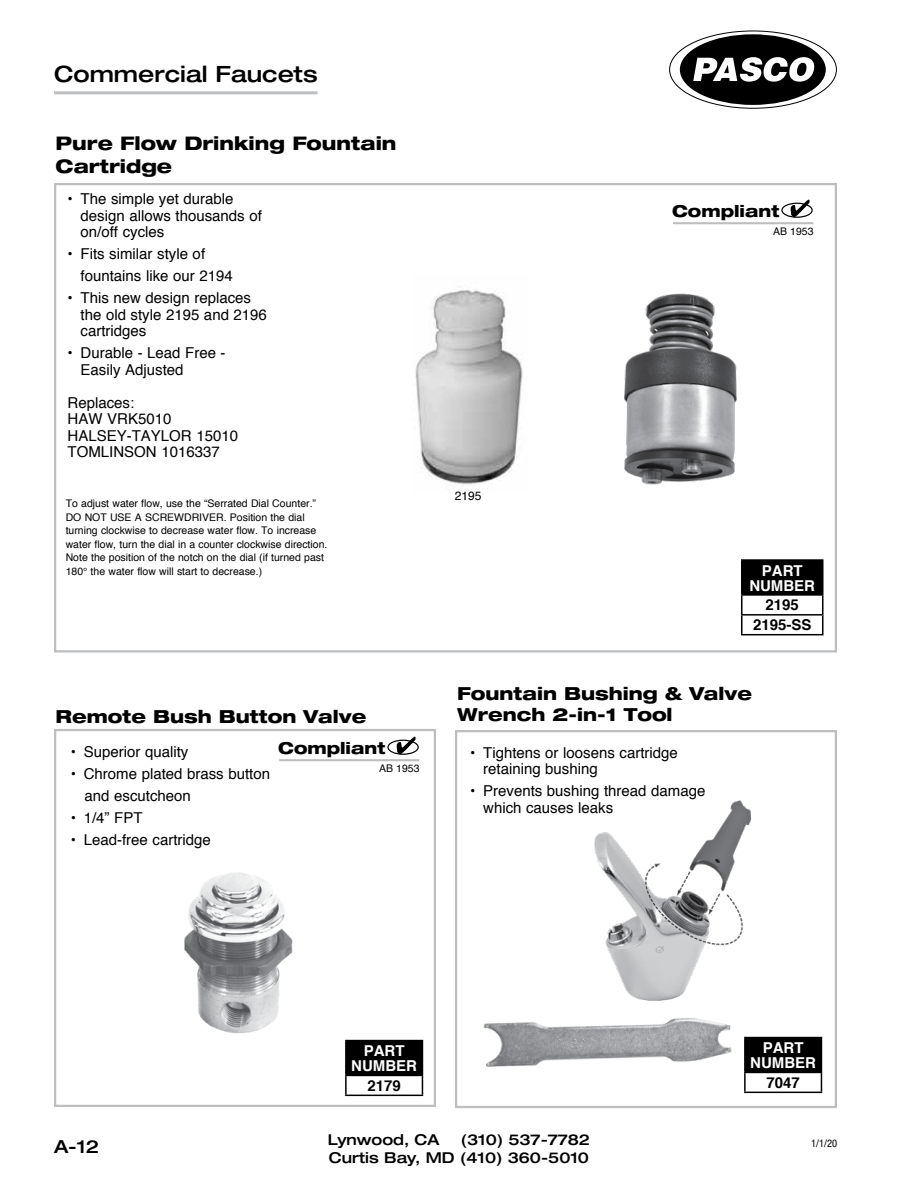
<style>
.page{position:relative;width:918px;height:1188px;background:#fff}
.page>*{position:absolute;margin:0;border:0;box-sizing:border-box;transform-origin:0 0}
.t1{font:500 expanded 22.5px "Helvetica Neue";color:#000}
.t2{font:800 expanded 18.75px/22.5px "Helvetica Neue";color:#000}
.t3{font:800 expanded 18px "Helvetica Neue";color:#000}
.t4{font:500 expanded 18px "Helvetica Neue";color:#000}
.t5{font:800 expanded 16.5px "Helvetica Neue";color:#000}
.t6{font:15px/16.5px "Helvetica";color:#000}
.t7{font:500 expanded 15px/18px "Helvetica Neue";color:#000;text-align:right}
.t8{font:700 15px/15px "Helvetica";color:#fff;text-align:center}
.t9{font:700 15px/20px "Helvetica";color:#000;text-align:center}
.t10{font:12px "Helvetica";color:#000}
.t11{font:10.5px/13.5px "Helvetica";color:#000}
.t12{font:condensed 10.5px "Helvetica Neue";color:#000}
</style>
<div class="page">
<hr style="left:54px;top:91px;width:264px;height:3px;background:#bcbec0">
<svg style="left:670px;top:31px;width:166px;height:77px"></svg>
<div style="left:680px;top:34px;width:146px;height:71px;background:#000;border-radius:50%"></div>
<svg style="left:693px;top:57px;width:122px;height:25px"></svg>
<div style="left:54px;top:729px;width:382px;height:378px;border:2px solid #bcbec0"></div>
<div style="left:54px;top:183px;width:783px;height:469px;border:2px solid #bcbec0"></div>
<div style="left:455px;top:730px;width:382px;height:378px;border:2px solid #bcbec0"></div>
<img style="left:483px;top:1018px;width:249px;height:49px">
<img style="left:184px;top:872px;width:109px;height:161px">
<div style="left:346px;top:1041px;width:76px;height:34px;background:#000"></div>
<svg style="left:345px;top:1076px;width:2px;height:19px"></svg>
<svg style="left:422px;top:1076px;width:1px;height:19px"></svg>
<hr style="left:345px;top:1095px;width:78px;height:1px;background:#000">
<hr style="left:345px;top:1041px;width:2px;height:34px;background:#000">
<hr style="left:422px;top:1041px;width:1px;height:34px;background:#000">
<hr style="left:345px;top:1040px;width:78px;height:1px;background:#000">
<hr style="left:345px;top:1075px;width:78px;height:1px;background:#000">
<div style="left:745px;top:1038px;width:76px;height:34px;background:#000"></div>
<svg style="left:744px;top:1073px;width:2px;height:19px"></svg>
<svg style="left:821px;top:1073px;width:1px;height:19px"></svg>
<hr style="left:744px;top:1092px;width:78px;height:1px;background:#000">
<hr style="left:744px;top:1038px;width:2px;height:34px;background:#000">
<hr style="left:821px;top:1038px;width:1px;height:34px;background:#000">
<hr style="left:744px;top:1037px;width:78px;height:1px;background:#000">
<hr style="left:744px;top:1072px;width:78px;height:1px;background:#000">
<div style="left:742px;top:560px;width:81px;height:35px;background:#000"></div>
<hr style="left:741px;top:614px;width:83px;height:2px;background:#000">
<svg style="left:741px;top:596px;width:1px;height:38px"></svg>
<svg style="left:822px;top:596px;width:2px;height:38px"></svg>
<hr style="left:741px;top:634px;width:83px;height:1px;background:#000">
<hr style="left:741px;top:561px;width:1px;height:33px;background:#000">
<hr style="left:822px;top:561px;width:2px;height:33px;background:#000">
<hr style="left:741px;top:559px;width:83px;height:2px;background:#000">
<hr style="left:741px;top:594px;width:83px;height:2px;background:#000">
<img style="left:415px;top:289px;width:108px;height:196px">
<hr style="left:673px;top:222px;width:140px;height:2px;background:#bcbec0">
<svg style="left:782px;top:203px;width:30px;height:14px"></svg>
<div style="left:781px;top:203px;width:32px;height:15px;border:1px solid #000;border-radius:50%"></div>
<svg style="left:791px;top:200px;width:18px;height:17px"></svg>
<img style="left:594px;top:800px;width:158px;height:201px">
<img style="left:624px;top:293px;width:113px;height:192px">
<hr style="left:279px;top:759px;width:140px;height:2px;background:#bcbec0">
<svg style="left:388px;top:740px;width:30px;height:14px"></svg>
<div style="left:387px;top:740px;width:32px;height:15px;border:1px solid #000;border-radius:50%"></div>
<svg style="left:397px;top:737px;width:19px;height:17px"></svg>
<h1 class="t1" style="left:54px;top:60px;width:265px">Commercial Faucets</h1>
<p class="t2" style="left:56px;top:132px;width:342px">Pure Flow Drinking Fountain<br>Cartridge</p>
<p class="t6" style="left:81px;top:191px;width:183px;text-indent:-13px">• The simple yet durable design allows thousands of on/off cycles</p>
<p class="t6" style="left:81px;top:244px;width:154px;line-height:21.9px;text-indent:-13px">• Fits similar style of fountains like our 2194</p>
<p class="t6" style="left:81px;top:290px;width:188px;text-indent:-13px">• This new design replaces the old style 2195 and 2196 cartridges</p>
<p class="t6" style="left:81px;top:345px;width:147px;text-indent:-13px">• Durable - Lead Free -<br>Easily Adjusted</p>
<p class="t6" style="left:68px;top:395px;width:172px">Replaces:<br>HAW VRK5010<br>HALSEY-TAYLOR 15010<br>TOMLINSON 1016337</p>
<p class="t11" style="left:66px;top:497px;width:263px">To adjust water flow, use the “Serrated Dial Counter.” DO NOT USE A SCREWDRIVER. Position the dial turning clockwise to decrease water flow. To increase water flow, turn the dial in a counter clockwise direction.<br>Note the position of the notch on the dial (if turned past 180° the water flow will start to decrease.)</p>
<p class="t5" style="left:672px;top:201px;width:109px">Compliant</p>
<p class="t10" style="left:455px;top:486px;width:28px">2195</p>
<p class="t11" style="left:773px;top:225px;width:42px">AB 1953</p>
<p class="t8" style="left:749px;top:563px;width:67px">PART<br>NUMBER</p>
<p class="t9" style="left:753px;top:595px;width:60px">2195<br>2195-SS</p>
<p class="t3" style="left:457px;top:682px;width:297px">Fountain Bushing &amp; Valve</p>
<p class="t3" style="left:56px;top:705px;width:312px">Remote Bush Button Valve</p>
<p class="t3" style="left:457px;top:703px;width:217px">Wrench 2-in-1 Tool</p>
<p class="t6" style="left:71px;top:744px;width:119px">• Superior quality</p>
<p class="t6" style="left:85px;top:763px;width:187px;line-height:21.9px;text-indent:-14px">• Chrome plated brass button and escutcheon</p>
<p class="t6" style="left:71px;top:810px;width:73px">• 1/4” FPT</p>
<p class="t6" style="left:71px;top:832px;width:142px">• Lead-free cartridge</p>
<p class="t5" style="left:278px;top:738px;width:109px">Compliant</p>
<p class="t11" style="left:379px;top:762px;width:42px">AB 1953</p>
<p class="t6" style="left:483px;top:745px;width:196px;text-indent:-13px">• Tightens or loosens cartridge retaining bushing</p>
<p class="t6" style="left:483px;top:783px;width:224px;text-indent:-13px">• Prevents bushing thread damage which causes leaks</p>
<p class="t8" style="left:351px;top:1044px;width:67px">PART<br>NUMBER</p>
<p class="t9" style="left:367px;top:1076px;width:35px">2179</p>
<p class="t8" style="left:750px;top:1041px;width:67px">PART<br>NUMBER</p>
<p class="t9" style="left:766px;top:1073px;width:35px">7047</p>
<p class="t7" style="left:328px;top:1130px;width:113px">Lynwood, CA</p>
<p class="t7" style="left:329px;top:1130px;width:263px">(310) 537-7782<br>Curtis Bay, MD (410) 360-5010</p>
<p class="t4" style="left:54px;top:1135px;width:47px">A-12</p>
<p class="t12" style="left:811px;top:1137px;width:27px">1/1/20</p>
</div>
